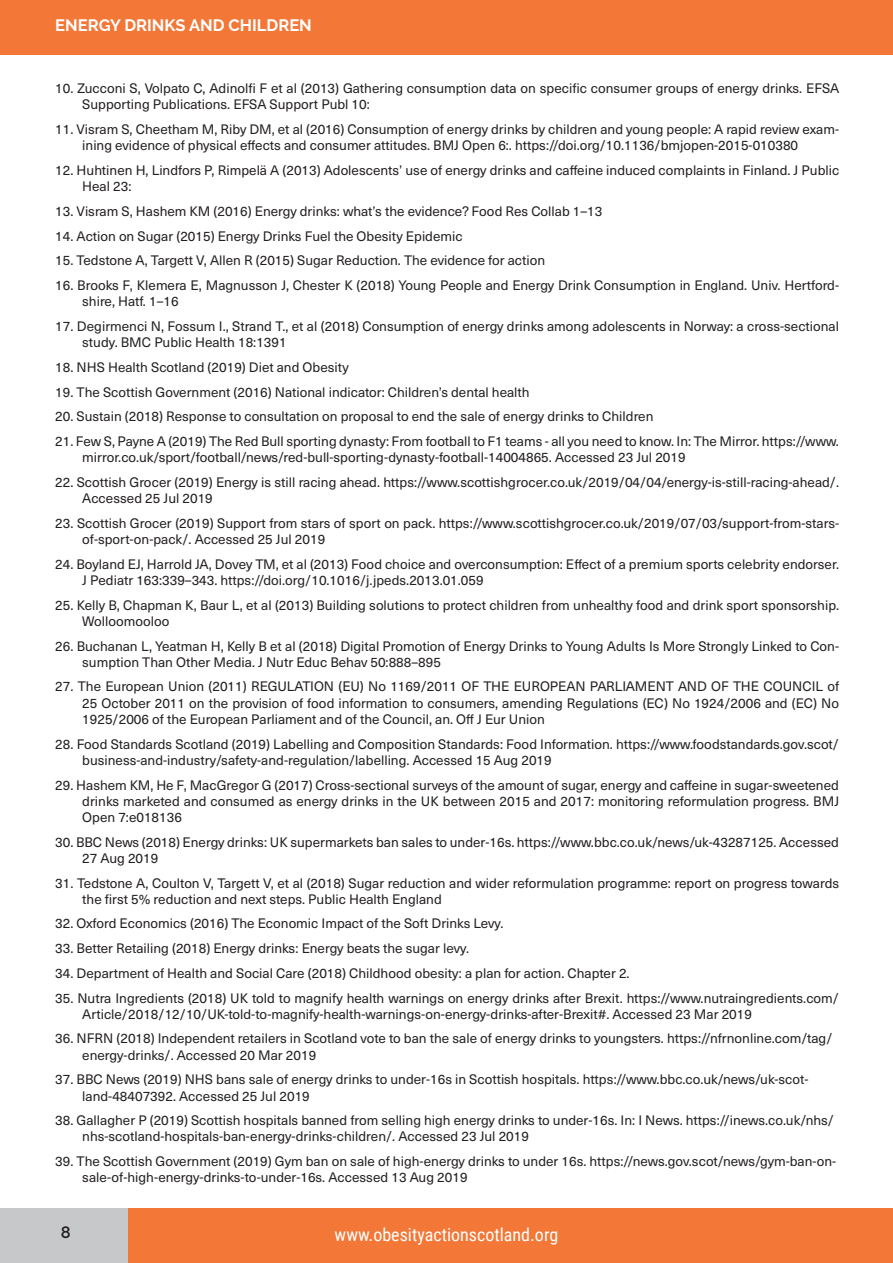
<style>
.page{position:relative;width:893px;height:1263px;background:#fff}
.page>*{position:absolute;margin:0;border:0;box-sizing:border-box;transform-origin:0 0}
.t1{font:18px "Roboto Condensed";color:#fff}
.Section_Header_-_Ali{font:700 16.5px "Raleway";color:#fff}
.t2{font:600 16.5px "Raleway";color:#231f20}
.t3{font:13.5px/16.2px "Neue Haas Unica W1 G";color:#231f20}
</style>
<div class="page">
<div style="left:0;top:0;width:893px;height:54px;background:#f37736"></div>
<div style="left:127px;top:1209px;width:766px;height:54px;background:#f37736"></div>
<div style="left:0;top:1209px;width:127px;height:54px;background:#c7c8ca"></div>
<p class="Section_Header_-_Ali" style="left:55px;top:16px;width:258px">ENERGY DRINKS AND CHILDREN</p>
<p class="t3" style="left:82px;top:80px;width:758px;text-indent:-27px">10. Zucconi S, Volpato C, Adinolfi F et al (2013) Gathering consumption data on specific consumer groups of energy drinks. EFSA<br>Supporting Publications. EFSA Support Publ 10:</p>
<p class="t3" style="left:82px;top:121px;width:758px;text-indent:-27px">11. Visram S, Cheetham M, Riby DM, et al (2016) Consumption of energy drinks by children and young people: A rapid review exam&shy;ining evidence of physical effects and consumer attitudes. BMJ Open 6:. https://doi.org/10.1136/bmjopen-2015-010380</p>
<p class="t3" style="left:82px;top:161px;width:758px;text-indent:-27px">12. Huhtinen H, Lindfors P, Rimpelä A (2013) Adolescents’ use of energy drinks and caffeine induced complaints in Finland. J Public<br>Heal 23:</p>
<p class="t3" style="left:55px;top:202px;width:549px">13. Visram S, Hashem KM (2016) Energy drinks: what’s the evidence? Food Res Collab 1–13</p>
<p class="t3" style="left:55px;top:227px;width:409px">14. Action on Sugar (2015) Energy Drinks Fuel the Obesity Epidemic</p>
<p class="t3" style="left:55px;top:252px;width:491px">15. Tedstone A, Targett V, Allen R (2015) Sugar Reduction. The evidence for action</p>
<p class="t3" style="left:82px;top:276px;width:758px;text-indent:-27px">16. Brooks F, Klemera E, Magnusson J, Chester K (2018) Young People and Energy Drink Consumption in England. Univ. Hertford&shy;shire, Hatf. 1–16</p>
<p class="t3" style="left:82px;top:317px;width:758px;text-indent:-27px">17. Degirmenci N, Fossum I., Strand T., et al (2018) Consumption of energy drinks among adolescents in Norway: a cross-sectional study. BMC Public Health 18:1391</p>
<p class="t3" style="left:55px;top:358px;width:295px">18. NHS Health Scotland (2019) Diet and Obesity</p>
<p class="t3" style="left:55px;top:383px;width:476px">19. The Scottish Government (2016) National indicator: Children’s dental health</p>
<p class="t3" style="left:55px;top:408px;width:600px">20. Sustain (2018) Response to consultation on proposal to end the sale of energy drinks to Children</p>
<p class="t3" style="left:82px;top:432px;width:758px;text-indent:-27px">21. Few S, Payne A (2019) The Red Bull sporting dynasty: From football to F1 teams - all you need to know. In: The Mirror. https://www. mirror.co.uk/sport/football/news/red-bull-sporting-dynasty-football-14004865. Accessed 23 Jul 2019</p>
<p class="t3" style="left:82px;top:473px;width:758px;text-indent:-27px">22. Scottish Grocer (2019) Energy is still racing ahead. https://www.scottishgrocer.co.uk/2019/04/04/energy-is-still-racing-ahead/.<br>Accessed 25 Jul 2019</p>
<p class="t3" style="left:82px;top:514px;width:758px;text-indent:-27px">23. Scottish Grocer (2019) Support from stars of sport on pack. https://www.scottishgrocer.co.uk/2019/07/03/support-from-stars&shy;of-sport-on-pack/. Accessed 25 Jul 2019</p>
<p class="t3" style="left:82px;top:555px;width:758px;text-indent:-27px">24. Boyland EJ, Harrold JA, Dovey TM, et al (2013) Food choice and overconsumption: Effect of a premium sports celebrity endorser.<br>J Pediatr 163:339–343. https://doi.org/10.1016/j.jpeds.2013.01.059</p>
<p class="t3" style="left:82px;top:596px;width:758px;text-indent:-27px">25. Kelly B, Chapman K, Baur L, et al (2013) Building solutions to protect children from unhealthy food and drink sport sponsorship.<br>Wolloomooloo</p>
<p class="t3" style="left:82px;top:637px;width:758px;text-indent:-27px">26. Buchanan L, Yeatman H, Kelly B et al (2018) Digital Promotion of Energy Drinks to Young Adults Is More Strongly Linked to Con&shy;sumption Than Other Media. J Nutr Educ Behav 50:888–895</p>
<p class="t3" style="left:82px;top:678px;width:758px;text-align:justify;text-indent:-27px">27. The European Union (2011) REGULATION (EU) No 1169/2011 OF THE EUROPEAN PARLIAMENT AND OF THE COUNCIL of 25 October 2011 on the provision of food information to consumers, amending Regulations (EC) No 1924/2006 and (EC) No 1925/2006 of the European Parliament and of the Council, an. Off J Eur Union</p>
<p class="t3" style="left:82px;top:735px;width:758px;text-indent:-27px">28. Food Standards Scotland (2019) Labelling and Composition Standards: Food Information. https://www.foodstandards.gov.scot/ business-and-industry/safety-and-regulation/labelling. Accessed 15 Aug 2019</p>
<p class="t3" style="left:82px;top:776px;width:758px;text-align:justify;text-indent:-27px">29. Hashem KM, He F, MacGregor G (2017) Cross-sectional surveys of the amount of sugar, energy and caffeine in sugar-sweetened drinks marketed and consumed as energy drinks in the UK between 2015 and 2017: monitoring reformulation progress. BMJ Open 7:e018136</p>
<p class="t3" style="left:82px;top:833px;width:758px;text-indent:-27px">30. BBC News (2018) Energy drinks: UK supermarkets ban sales to under-16s. https://www.bbc.co.uk/news/uk-43287125. Accessed<br>27 Aug 2019</p>
<p class="t3" style="left:82px;top:874px;width:758px;text-indent:-27px">31. Tedstone A, Coulton V, Targett V, et al (2018) Sugar reduction and wider reformulation programme: report on progress towards the first 5% reduction and next steps. Public Health England</p>
<p class="t3" style="left:55px;top:915px;width:450px">32. Oxford Economics (2016) The Economic Impact of the Soft Drinks Levy.</p>
<p class="t3" style="left:55px;top:939px;width:415px">33. Better Retailing (2018) Energy drinks: Energy beats the sugar levy.</p>
<p class="t3" style="left:55px;top:964px;width:576px">34. Department of Health and Social Care (2018) Childhood obesity: a plan for action. Chapter 2.</p>
<p class="t3" style="left:82px;top:989px;width:758px;text-indent:-27px">35. Nutra Ingredients (2018) UK told to magnify health warnings on energy drinks after Brexit. https://www.nutraingredients.com/<br>Article/2018/12/10/UK-told-to-magnify-health-warnings-on-energy-drinks-after-Brexit#. Accessed 23 Mar 2019</p>
<p class="t3" style="left:82px;top:1030px;width:752px;text-indent:-27px">36. NFRN (2018) Independent retailers in Scotland vote to ban the sale of energy drinks to youngsters. https://nfrnonline.com/tag/ energy-drinks/. Accessed 20 Mar 2019</p>
<p class="t3" style="left:82px;top:1071px;width:728px;text-indent:-27px">37. BBC News (2019) NHS bans sale of energy drinks to under-16s in Scottish hospitals. https://www.bbc.co.uk/news/uk-scot&shy;land-48407392. Accessed 25 Jul 2019</p>
<p class="t3" style="left:82px;top:1112px;width:753px;text-indent:-27px">38. Gallagher P (2019) Scottish hospitals banned from selling high energy drinks to under-16s. In: I News. https://inews.co.uk/nhs/ nhs-scotland-hospitals-ban-energy-drinks-children/. Accessed 23 Jul 2019</p>
<p class="t3" style="left:82px;top:1152px;width:756px;text-indent:-27px">39. The Scottish Government (2019) Gym ban on sale of high-energy drinks to under 16s. https://news.gov.scot/news/gym-ban-on&shy;sale-of-high-energy-drinks-to-under-16s. Accessed 13 Aug 2019</p>
<p class="t2" style="left:61px;top:1223px;width:11px">8</p>
<h1 class="t1" style="left:335px;top:1222px;width:225px">www.obesityactionscotland.org</h1>
</div>
